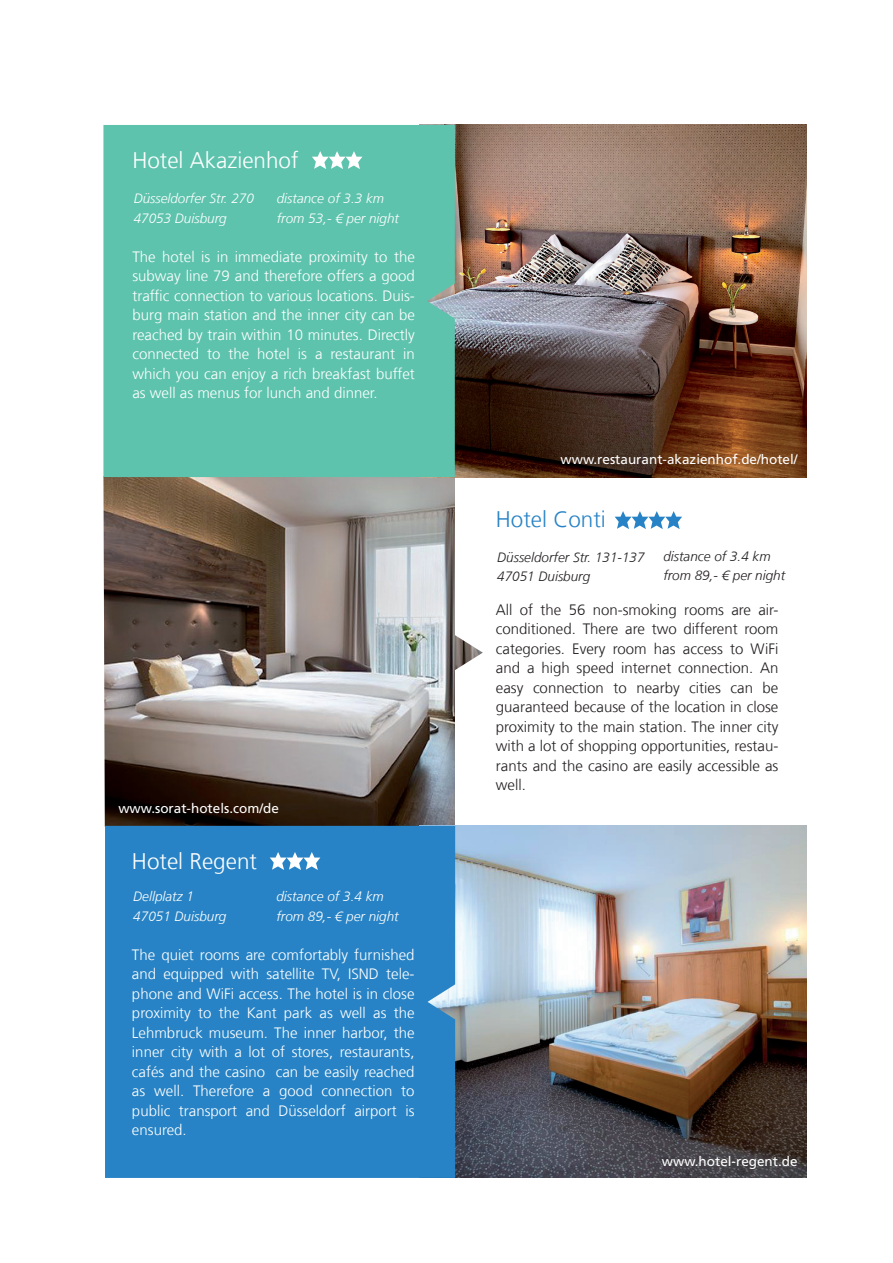
<style>
.page{position:relative;width:893px;height:1263px;background:#fff}
.page>*{position:absolute;margin:0;border:0;box-sizing:border-box;transform-origin:0 0}
.t1{font:300 22.5px "Frutiger LT Com";color:#fff}
.t2{font:300 22.5px "Frutiger LT Com";color:#2783c5}
.t3{font:300 15px/19.5px "Frutiger LT Com";color:#fff;text-align:justify}
.t4{font:300 15px/19.5px "Frutiger LT Com";color:#231f20;text-align:justify}
.t5{font:italic 300 13.5px/19.5px "Frutiger LT Com";color:#fff}
.t6{font:13.5px "Frutiger LT Com";color:#fff}
.t7{font:italic 300 13.5px/19.5px "Frutiger LT Com";color:#231f20}
</style>
<div class="page">
<img style="left:103px;top:477px;width:352px;height:350px">
<svg style="left:455px;top:477px;width:352px;height:351px"></svg>
<img style="left:455px;top:125px;width:352px;height:352px">
<div style="left:103px;top:125px;width:352px;height:352px;background:#5dc3ad"></div>
<svg style="left:312px;top:151px;width:50px;height:18px"></svg>
<img style="left:455px;top:826px;width:351px;height:352px">
<div style="left:105px;top:826px;width:350px;height:352px;background:#2783c5"></div>
<svg style="left:270px;top:852px;width:50px;height:18px"></svg>
<svg style="left:615px;top:511px;width:67px;height:18px"></svg>
<h1 class="t1" style="left:132px;top:147px;width:168px">Hotel Akazienhof</h1>
<p class="t5" style="left:134px;top:189px;width:122px">Düsseldorfer Str. 270<br>47053 Duisburg</p>
<p class="t5" style="left:277px;top:189px;width:124px">distance of 3.3 km from 53,- € per night</p>
<p class="t3" style="left:132px;top:247px;width:284px">The hotel is in immediate proximity to the subway line 79 and therefore offers a good traffic connection to various locations. Duis&shy;burg main station and the inner city can be reached by train within 10 minutes. Directly connected to the hotel is a restaurant in which you can enjoy a rich breakfast buffet as well as menus for lunch and dinner.</p>
<p class="t6" style="left:118px;top:800px;width:162px">www.sorat-hotels.com/de</p>
<h1 class="t1" style="left:132px;top:848px;width:127px">Hotel Regent</h1>
<p class="t5" style="left:133px;top:887px;width:95px">Dellplatz 1<br>47051 Duisburg</p>
<p class="t5" style="left:276px;top:887px;width:124px">distance of 3.4 km from 89,- € per night</p>
<p class="t3" style="left:132px;top:945px;width:284px">The quiet rooms are comfortably furnished and equipped with satellite TV, ISND tele&shy;phone and WiFi access. The hotel is in close proximity to the Kant park as well as the Lehmbruck museum. The inner harbor, the inner city with a lot of stores, restaurants, cafés and the casino can be easily reached as well. Therefore a good connection to public transport and Düsseldorf airport is ensured.</p>
<p class="t6" style="left:561px;top:452px;width:239px">www.restaurant-akazienhof.de/hotel/</p>
<h1 class="t2" style="left:496px;top:507px;width:112px">Hotel Conti</h1>
<p class="t7" style="left:497px;top:547px;width:149px">Düsseldorfer Str. 131-137<br>47051 Duisburg</p>
<p class="t7" style="left:663px;top:546px;width:123px">distance of 3.4 km from 89,- € per night</p>
<p class="t4" style="left:496px;top:600px;width:284px">All of the 56 non-smoking rooms are air&shy;conditioned. There are two different room categories. Every room has access to WiFi and a high speed internet connection. An easy connection to nearby cities can be guaranteed because of the location in close proximity to the main station. The inner city with a lot of shopping opportunities, restau&shy;rants and the casino are easily accessible as well.</p>
<p class="t6" style="left:662px;top:1153px;width:137px">www.hotel-regent.de</p>
</div>
